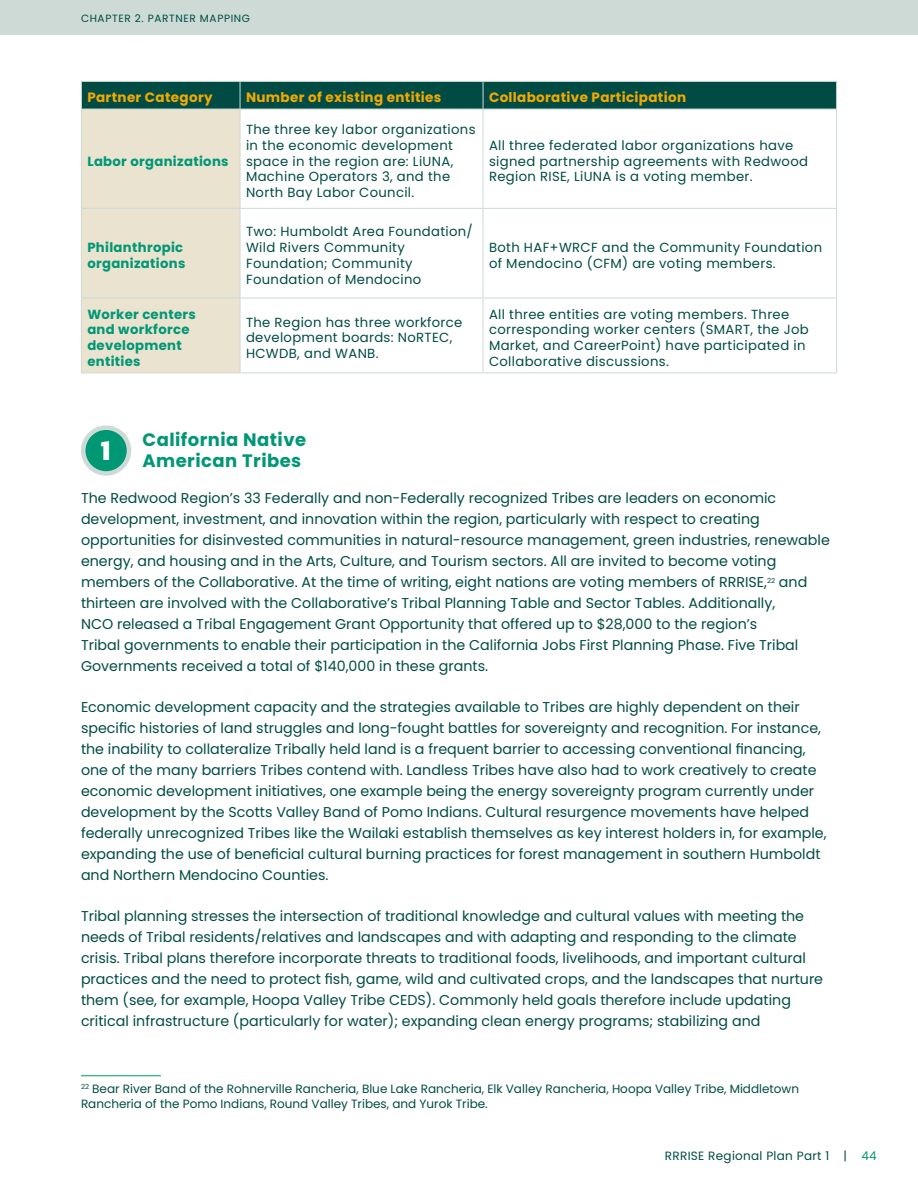
<style>
.page{position:relative;width:918px;height:1188px;background:#fff}
.page>*{position:absolute;margin:0;border:0;box-sizing:border-box;transform-origin:0 0}
.t1{font:800 27px "Fat Frank";color:#fff}
.t2{font:700 18px/21px "Poppins";letter-spacing:.025em;color:#009775}
.t3{font:14.25px/21px "Poppins";color:#004c45}
.t4{font:700 13.5px "Poppins";letter-spacing:.025em;color:#f2a900}
.t5{font:13.2px/15.9px "Poppins";letter-spacing:.025em;color:#004c45}
.t6{font:700 13.2px/15.9px "Poppins";letter-spacing:.025em;color:#009775}
.t7{font:12px/14.4px "Poppins";color:#004c45}
.t8{font:12px "Poppins";letter-spacing:.025em;color:#004c45}
.t9{font:10.5px "Poppins";letter-spacing:.06em;color:#004c45}
.s1{font-style:inherit}
.s2{color:#009775}
</style>
<div class="page">
<div style="left:0;top:0;width:918px;height:35px;background:#cddad5"></div>
<svg style="left:81px;top:81px;width:756px;height:292px"></svg>
<hr style="left:81px;top:109px;width:159px;height:1px;background:#cddad5">
<hr style="left:81px;top:109px;width:1px;height:99px;background:#cddad5">
<hr style="left:240px;top:109px;width:243px;height:1px;background:#cddad5">
<hr style="left:240px;top:109px;width:1px;height:99px;background:#cddad5">
<hr style="left:483px;top:109px;width:354px;height:1px;background:#cddad5">
<hr style="left:483px;top:109px;width:1px;height:99px;background:#cddad5">
<hr style="left:836px;top:109px;width:1px;height:99px;background:#cddad5">
<hr style="left:81px;top:208px;width:159px;height:1px;background:#cddad5">
<hr style="left:81px;top:209px;width:1px;height:89px;background:#cddad5">
<hr style="left:240px;top:208px;width:243px;height:1px;background:#cddad5">
<hr style="left:240px;top:209px;width:1px;height:89px;background:#cddad5">
<hr style="left:483px;top:208px;width:354px;height:1px;background:#cddad5">
<hr style="left:483px;top:209px;width:1px;height:89px;background:#cddad5">
<hr style="left:836px;top:209px;width:1px;height:89px;background:#cddad5">
<hr style="left:81px;top:298px;width:159px;height:1px;background:#cddad5">
<hr style="left:81px;top:298px;width:1px;height:75px;background:#cddad5">
<hr style="left:240px;top:298px;width:243px;height:1px;background:#cddad5">
<hr style="left:240px;top:298px;width:1px;height:75px;background:#cddad5">
<hr style="left:483px;top:298px;width:354px;height:1px;background:#cddad5">
<hr style="left:483px;top:298px;width:1px;height:75px;background:#cddad5">
<hr style="left:836px;top:298px;width:1px;height:75px;background:#cddad5">
<hr style="left:81px;top:373px;width:159px;height:1px;background:#cddad5">
<hr style="left:240px;top:373px;width:243px;height:1px;background:#cddad5">
<hr style="left:483px;top:373px;width:354px;height:1px;background:#cddad5">
<hr style="left:81px;top:1075px;width:80px;height:1px;background:#009775">
<div style="left:83px;top:428px;width:46px;height:45px;background:#009775;border-radius:50%"></div>
<div style="left:81px;top:425px;width:50px;height:51px;border:4px solid #cddad5;border-radius:50%"></div>
<p class="t9" style="left:81px;top:12px;width:171px">CHAPTER 2. PARTNER MAPPING</p>
<p class="t4" style="left:87px;top:90px;width:127px">Partner Category</p>
<p class="t4" style="left:246px;top:90px;width:197px">Number of existing entities</p>
<p class="t4" style="left:489px;top:90px;width:199px">Collaborative Participation</p>
<p class="t6" style="left:87px;top:153px;width:143px">Labor organizations</p>
<p class="t6" style="left:87px;top:240px;width:100px">Philanthropic organizations</p>
<p class="t5" style="left:246px;top:121px;width:231px">The three key labor organizations in the economic development space in the region are: LiUNA,<br>Machine Operators 3, and the<br>North Bay Labor Council.</p>
<p class="t5" style="left:246px;top:224px;width:228px">Two: Humboldt Area Foundation/<br>Wild Rivers Community<br>Foundation; Community<br>Foundation of Mendocino</p>
<p class="t5" style="left:489px;top:137px;width:321px">All three federated labor organizations have signed partnership agreements with Redwood<br>Region RISE, LiUNA is a voting member.</p>
<p class="t5" style="left:489px;top:240px;width:335px">Both HAF+WRCF and the Community Foundation of Mendocino (CFM) are voting members.</p>
<p class="t6" style="left:87px;top:306px;width:110px">Worker centers and workforce development entities</p>
<p class="t5" style="left:246px;top:314px;width:218px">The Region has three workforce development boards: NoRTEC,<br>HCWDB, and WANB.</p>
<p class="t5" style="left:489px;top:306px;width:321px">All three entities are voting members. Three corresponding worker centers (SMART, the Job Market, and CareerPoint) have participated in Collaborative discussions.</p>
<h1 class="t1" style="left:101px;top:435px;width:10px">1</h1>
<p class="t2" style="left:143px;top:430px;width:165px">California Native<br>American Tribes</p>
<p class="t3" style="left:81px;top:487px;width:750px">The Redwood Region’s 33 Federally and non-Federally recognized Tribes are leaders on economic development, investment, and innovation within the region, particularly with respect to creating opportunities for disinvested communities in natural-resource management, green industries, renewable energy, and housing and in the <span class="s1">A</span>rts, <span class="s1">C</span>ulture, and <span class="s1">T</span>ourism sectors. All are invited to become voting members of the Collaborative. At the time of writing, eight nations are voting members of RRRISE,<sup>22</sup> and thirteen are involved with the Collaborative’s Tribal Planning Table and Sector Tables. Additionally,<br>NCO released a Tribal Engagement Grant Opportunity that offered up to $28,000 to the region’s<br>Tribal governments to enable their participation in the California Jobs First Planning Phase. Five Tribal Governments received a total of $140,000 in these grants.</p>
<p class="t3" style="left:81px;top:697px;width:747px">Economic development capacity and the strategies available to Tribes are highly dependent on their specific histories of land struggles and long-fought battles for sovereignty and recognition. For instance, the inability to collateralize Tribally held land is a frequent barrier to accessing conventional financing, one of the many barriers Tribes contend with. Landless Tribes have also had to work creatively to create economic development initiatives, one example being the energy sovereignty program currently under development by the Scotts Valley Band of Pomo Indians. Cultural resurgence movements have helped federally unrecognized Tribes like the Wailaki establish themselves as key interest holders in, for example, expanding the use of beneficial cultural burning practices for forest management in southern Humboldt and Northern Mendocino Counties.</p>
<p class="t3" style="left:81px;top:906px;width:744px">Tribal planning stresses the intersection of traditional knowledge and cultural values with meeting the needs of Tribal residents/relatives and landscapes and with adapting and responding to the climate crisis. Tribal plans therefore incorporate threats to traditional foods, livelihoods, and important cultural practices and the need to protect fish, game, wild and cultivated crops, and the landscapes that nurture them (see, for example, Hoopa Valley Tribe CEDS). Commonly held goals therefore include updating critical infrastructure (particularly for water); expanding clean energy programs; stabilizing and</p>
<p class="t7" style="left:81px;top:1082px;width:720px"><sup>22</sup> Bear River Band of the Rohnerville Rancheria, Blue Lake Rancheria, Elk Valley Rancheria, Hoopa Valley Tribe, Middletown<br>Rancheria of the Pomo Indians, Round Valley Tribes, and Yurok Tribe.</p>
<p class="t8" style="left:665px;top:1149px;width:213px">RRRISE Regional Plan Part 1 <span class="s1">|</span> <span class="s2">44</span></p>
</div>
